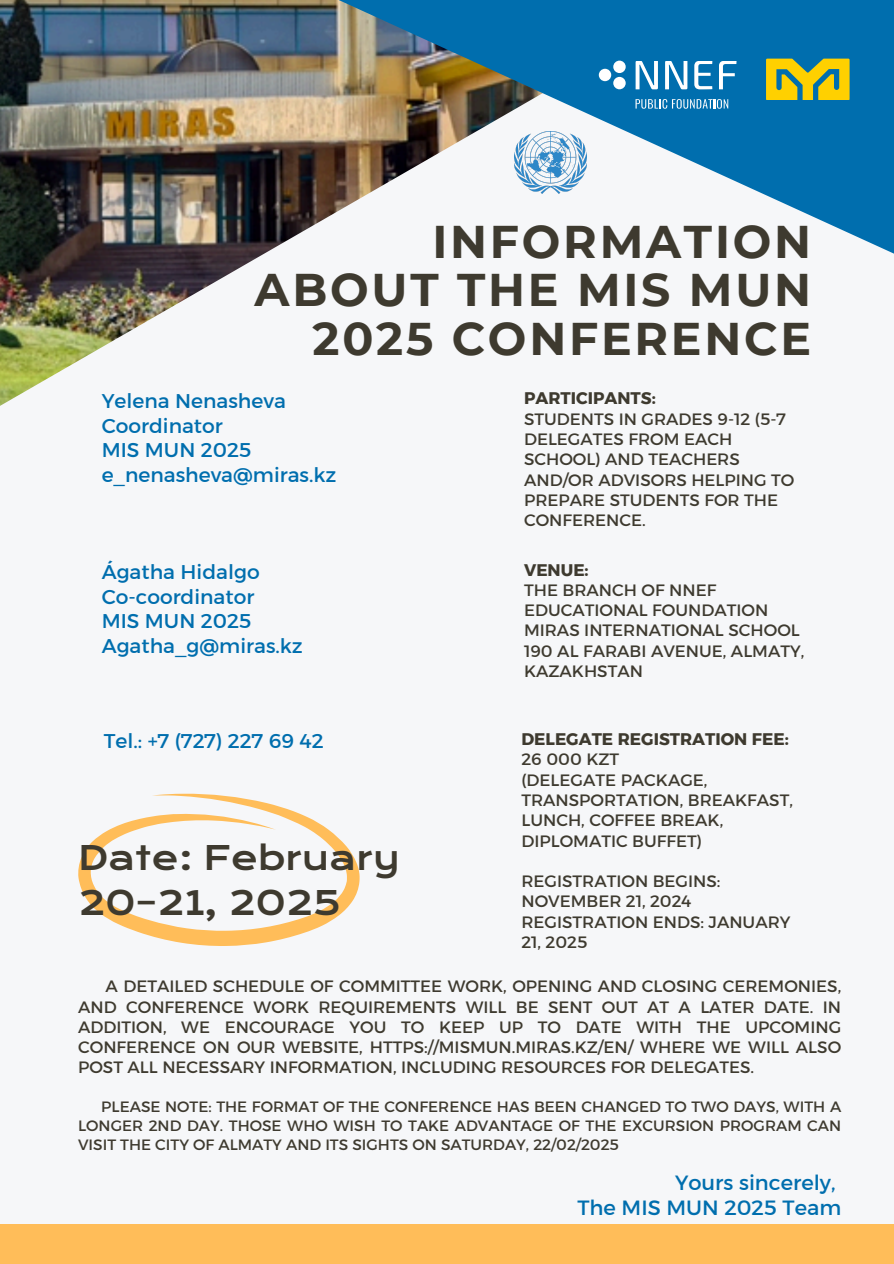
<style>
.page{position:relative;width:894px;height:1264px;background:#fff}
.page>*{position:absolute;margin:0;border:0;box-sizing:border-box;transform-origin:0 0}
.t1{font:700 45.75px/48.3px "Montserrat";letter-spacing:.06em;color:#3e3a2f;text-align:right}
.t2{font:32.7px/44.7px "Krona One";color:#3e3a2f}
.t3{font:21px/25.8px "Kief Montaser Regular";color:#006eae;text-align:right}
.t4{font:20.25px/24.8px "Kief Montaser Regular";color:#006eae}
.t5{font:16.8px/20.2px "Kief Montaser Regular";color:#3e3a2f}
.t6{font:16.8px "Kief Montaser Bold";color:#3e3a2f}
.t7{font:15.3px/19.2px "Kief Montaser Regular";color:#3e3a2f;text-align:justify}
</style>
<div class="page">
<div style="left:0;top:0;width:893px;height:1263px;background:#f6f7f9"></div>
<img style="left:0;top:0;width:281px;height:406px">
<img style="left:281px;top:0;width:612px;height:253px">
<div style="left:0;top:1224px;width:893px;height:39px;background:#ffbd59"></div>
<svg style="left:78px;top:793px;width:281px;height:153px"></svg>
<img style="left:514px;top:131px;width:72px;height:62px">
<svg style="left:765px;top:59px;width:84px;height:41px"></svg>
<div style="left:613px;top:61px;width:12px;height:12px;background:#fff;border-radius:50%"></div>
<div style="left:613px;top:77px;width:12px;height:12px;background:#fff;border-radius:50%"></div>
<div style="left:598px;top:69px;width:13px;height:12px;background:#fff;border-radius:50%"></div>
<svg style="left:635px;top:61px;width:22px;height:28px"></svg>
<svg style="left:665px;top:61px;width:22px;height:28px"></svg>
<svg style="left:694px;top:61px;width:18px;height:28px"></svg>
<svg style="left:718px;top:61px;width:18px;height:28px"></svg>
<svg style="left:635px;top:99px;width:93px;height:10px"></svg>
<p class="t1" style="left:254px;top:217px;width:558px">INFORMATION<br>ABOUT THE MIS MUN<br>2025 CONFERENCE</p>
<p class="t4" style="left:102px;top:388px;width:236px">Yelena Nenasheva<br>Coordinator<br>MIS MUN 2025 e_nenasheva@miras.kz</p>
<h1 class="t6" style="left:524px;top:388px;width:133px">PARTICIPANTS:</h1>
<h3 class="t5" style="left:524px;top:408px;width:272px">STUDENTS IN GRADES 9-12 (5-7<br>DELEGATES FROM EACH<br>SCHOOL) AND TEACHERS<br>AND/OR ADVISORS HELPING TO<br>PREPARE STUDENTS FOR THE<br>CONFERENCE.</h3>
<h3 class="t4" style="left:102px;top:559px;width:202px">Ágatha Hidalgo<br>Co-coordinator<br>MIS MUN 2025<br>Agatha_g@miras.kz</h3>
<p class="t6" style="left:524px;top:559px;width:66px">VENUE:</p>
<p class="t5" style="left:524px;top:579px;width:246px">THE BRANCH OF NNEF<br>EDUCATIONAL FOUNDATION</p>
<p class="t5" style="left:524px;top:620px;width:277px">MIRAS INTERNATIONAL SCHOOL</p>
<p class="t5" style="left:524px;top:640px;width:282px">190 AL FARABI AVENUE, ALMATY,<br>KAZAKHSTAN</p>
<p class="t4" style="left:104px;top:728px;width:221px">Tel.: +7 (727) 227 69 42</p>
<p class="t2" style="left:78px;top:835px;width:323px">Date: February<br>20–21, 2025</p>
<h3 class="t6" style="left:521px;top:729px;width:269px">DELEGATE REGISTRATION FEE:</h3>
<p class="t5" style="left:521px;top:749px;width:99px">26 000 KZT</p>
<p class="t5" style="left:521px;top:769px;width:273px">(DELEGATE PACKAGE,<br>TRANSPORTATION, BREAKFAST,<br>LUNCH, COFFEE BREAK,<br>DIPLOMATIC BUFFET)</p>
<p class="t5" style="left:521px;top:870px;width:270px">REGISTRATION BEGINS:<br>NOVEMBER 21, 2024<br>REGISTRATION ENDS: JANUARY<br>21, 2025</p>
<h2 class="t5" style="left:78px;top:976px;width:764px;text-align:justify;text-indent:27px">A DETAILED SCHEDULE OF COMMITTEE WORK, OPENING AND CLOSING CEREMONIES, AND CONFERENCE WORK REQUIREMENTS WILL BE SENT OUT AT A LATER DATE. IN ADDITION, WE ENCOURAGE YOU TO KEEP UP TO DATE WITH THE UPCOMING CONFERENCE ON OUR WEBSITE, HTTPS://MISMUN.MIRAS.KZ/EN/ WHERE WE WILL ALSO POST ALL NECESSARY INFORMATION, INCLUDING RESOURCES FOR DELEGATES.</h2>
<p class="t7" style="left:78px;top:1096px;width:764px;text-indent:23px">PLEASE NOTE: THE FORMAT OF THE CONFERENCE HAS BEEN CHANGED TO TWO DAYS, WITH A LONGER 2ND DAY. THOSE WHO WISH TO TAKE ADVANTAGE OF THE EXCURSION PROGRAM CAN VISIT THE CITY OF ALMATY AND ITS SIGHTS ON SATURDAY, 22/02/2025</p>
<p class="t3" style="left:577px;top:1169px;width:265px">Yours sincerely,<br>The MIS MUN 2025 Team</p>
</div>
